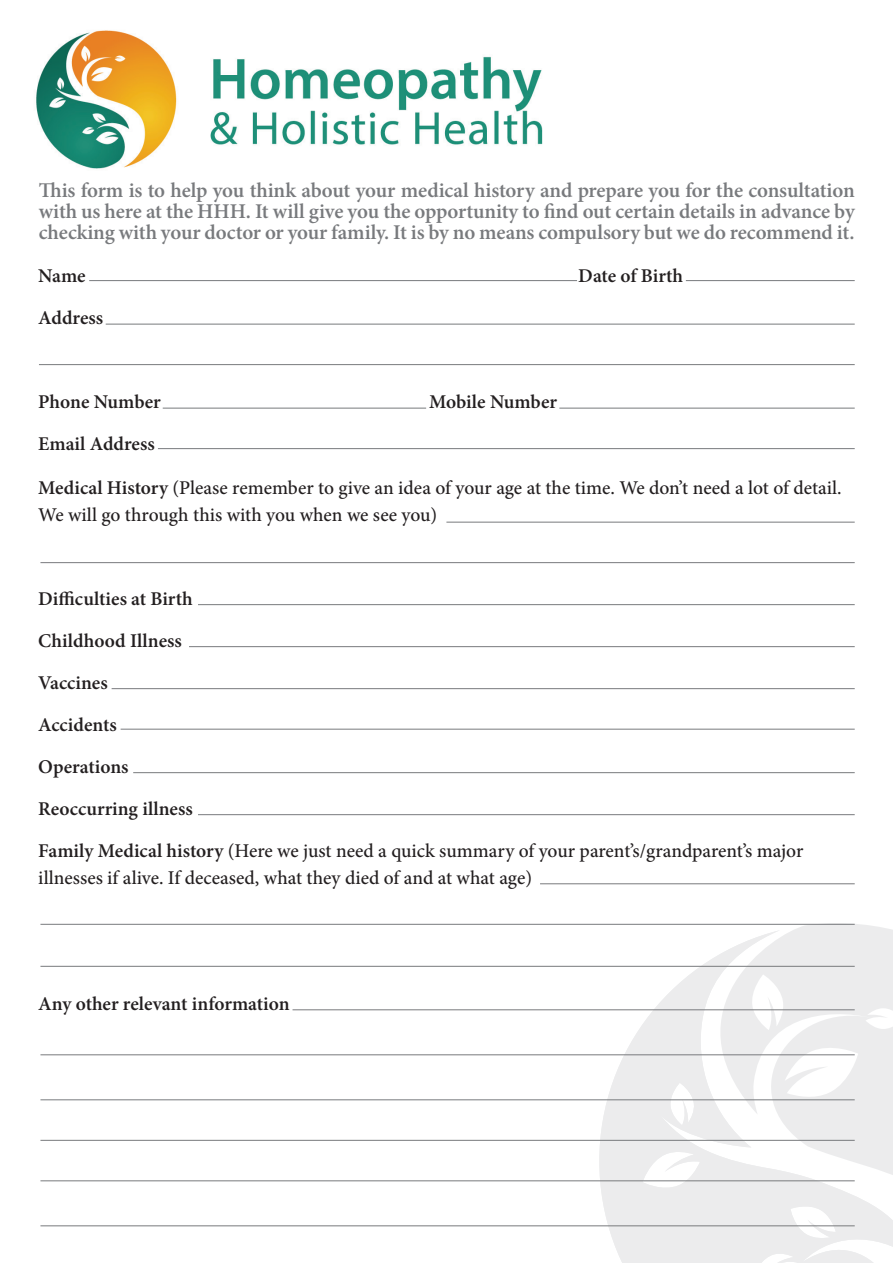
<style>
.page{position:relative;width:893px;height:1263px;background:#fff}
.page>*{position:absolute;margin:0;border:0;box-sizing:border-box;transform-origin:0 0}
.t1{font:600 21px/21px "Minion Pro";letter-spacing:-.005em;color:#787a7d;text-align:justify}
.t2{font:600 19.5px/42px "Minion Pro";color:#231f20}
.t3{font:500 19.5px/27px "Minion Pro";color:#231f20}
.s1{font-weight:600}
.s2{font-weight:500}
</style>
<div class="page">
<svg style="left:599px;top:930px;width:294px;height:333px;fill:#ececed"></svg>
<img style="left:36px;top:30px;width:507px;height:139px">
<hr style="left:89px;top:280px;width:488px;height:1px;background:#787a7d">
<hr style="left:163px;top:408px;width:263px;height:1px;background:#787a7d">
<hr style="left:559px;top:408px;width:296px;height:1px;background:#787a7d">
<hr style="left:686px;top:280px;width:169px;height:1px;background:#787a7d">
<hr style="left:106px;top:324px;width:749px;height:1px;background:#787a7d">
<hr style="left:158px;top:448px;width:697px;height:1px;background:#787a7d">
<hr style="left:39px;top:364px;width:816px;height:1px;background:#787a7d">
<hr style="left:40px;top:562px;width:815px;height:1px;background:#787a7d">
<hr style="left:40px;top:924px;width:815px;height:1px;background:#787a7d">
<hr style="left:40px;top:966px;width:815px;height:1px;background:#787a7d">
<hr style="left:40px;top:1054px;width:815px;height:1px;background:#787a7d">
<hr style="left:40px;top:1140px;width:815px;height:1px;background:#787a7d">
<hr style="left:40px;top:1099px;width:815px;height:1px;background:#787a7d">
<hr style="left:40px;top:1180px;width:815px;height:1px;background:#787a7d">
<hr style="left:40px;top:1225px;width:815px;height:1px;background:#787a7d">
<hr style="left:540px;top:883px;width:315px;height:1px;background:#787a7d">
<hr style="left:292px;top:1009px;width:563px;height:1px;background:#787a7d">
<hr style="left:198px;top:604px;width:657px;height:1px;background:#787a7d">
<hr style="left:189px;top:646px;width:666px;height:1px;background:#787a7d">
<hr style="left:112px;top:688px;width:743px;height:1px;background:#787a7d">
<hr style="left:446px;top:522px;width:409px;height:1px;background:#787a7d">
<hr style="left:121px;top:729px;width:734px;height:1px;background:#787a7d">
<hr style="left:133px;top:772px;width:722px;height:1px;background:#787a7d">
<hr style="left:198px;top:814px;width:657px;height:1px;background:#787a7d">
<p class="t1" style="left:39px;top:180px;width:817px">This form is to help you think about your medical history and prepare you for the consultation with us here at the HHH. It will give you the opportunity to find out certain details in advance by checking with your doctor or your family. It is by no means compulsory but we do recommend it.</p>
<p class="t2" style="left:38px;top:254px;width:49px">Name</p>
<p class="t2" style="left:578px;top:254px;width:106px">Date of Birth</p>
<p class="t2" style="left:38px;top:296px;width:66px">Address</p>
<p class="t2" style="left:38px;top:380px;width:124px">Phone Number</p>
<p class="t2" style="left:429px;top:380px;width:129px">Mobile Number</p>
<p class="t2" style="left:38px;top:422px;width:118px">Email Address</p>
<p class="t3" style="left:38px;top:474px;width:805px"><span class="s1">Medical History</span> (Please remember to give an idea of your age at the time. We don’t need a lot of detail.<br>We will go through this with you when we see you)</p>
<p class="t2" style="left:38px;top:578px;width:767px">Difficulties at Birth<br>Childhood Illness<br>Vaccines<br>Accidents<br>Operations<br>Reoccurring illness<br>Family Medical history <span class="s2">(Here we just need a quick summary of your parent’s/grandparent’s major</span></p>
<p class="t3" style="left:38px;top:864px;width:495px">illnesses if alive. If deceased, what they died of and at what age)</p>
<p class="t2" style="left:38px;top:983px;width:253px">Any other relevant information</p>
</div>
